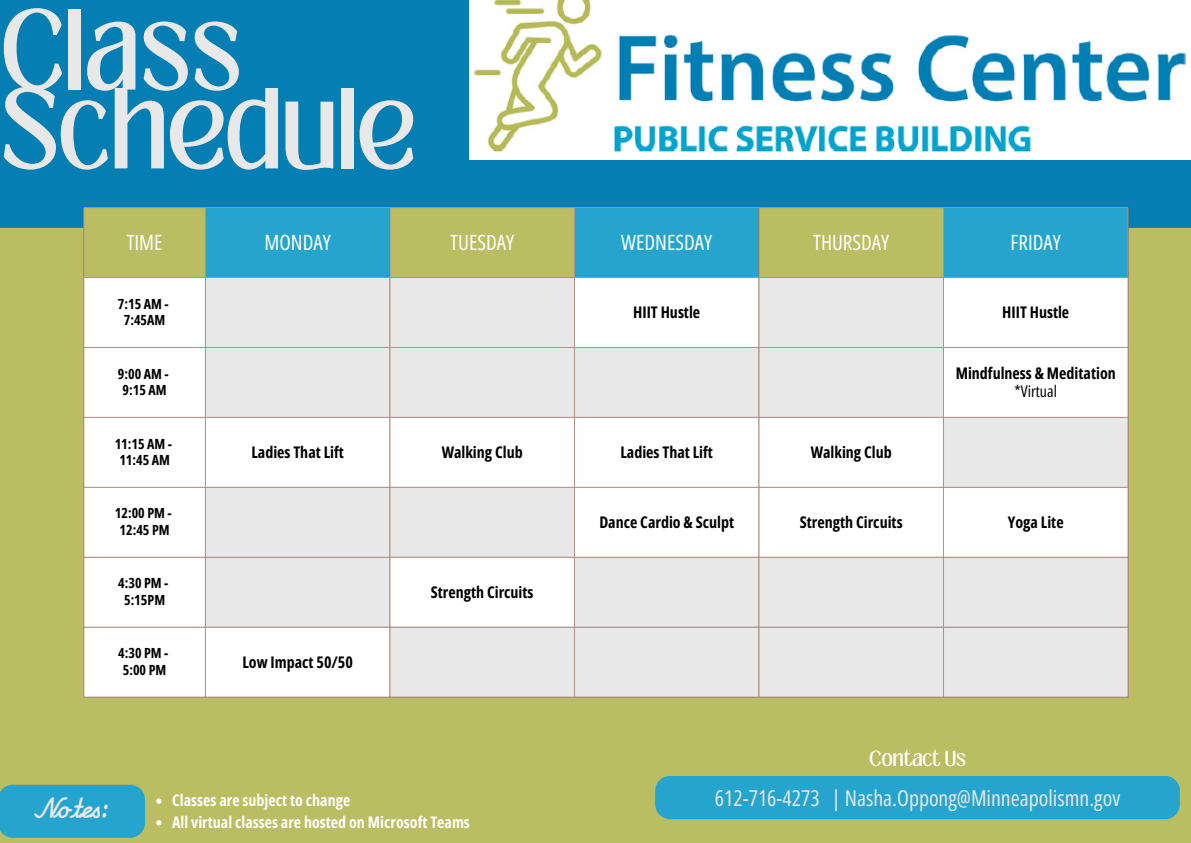
<style>
.page{position:relative;width:1191px;height:843px;background:#fff}
.page>*{position:absolute;margin:0;border:0;box-sizing:border-box;transform-origin:0 0}
.t1{font:88.1px/78.8px "Loubag";color:#e8e8e8}
.t2{font:700 24.2px "Euro Script";color:#e8e8e8}
.t3{font:21.9px "Open Sans Condensed";color:#e8e8e8}
.t4{font:21px "Open Sans Condensed";color:#fff}
.t5{font:16.7px "Loubag";color:#fefefe}
.t6{font:700 16px "Open Sans Condensed";color:#000}
.t7{font:700 16px "Open Sans Condensed";color:#fefefe}
.t8{font:16px "Open Sans Condensed";color:#000}
.t9{font:700 14px "Open Sans Condensed";color:#000}
</style>
<div class="page">
<div style="left:0;top:0;width:1190px;height:842px;background:#babd61"></div>
<div style="left:0;top:0;width:1190px;height:228px;background:#057eb3"></div>
<svg style="left:84px;top:208px;width:121px;height:69px"></svg>
<svg style="left:206px;top:208px;width:921px;height:69px;fill:#25a5cd"></svg>
<div style="left:84px;top:278px;width:121px;height:418px;background:#fff"></div>
<svg style="left:206px;top:278px;width:921px;height:418px;background:#efeeee"></svg>
<div style="left:390px;top:418px;width:553px;height:68px;background:#fefefe"></div>
<hr style="left:83px;top:208px;width:1px;height:488px;background:#b59088">
<hr style="left:205px;top:208px;width:1px;height:488px;background:#b59088">
<hr style="left:389px;top:208px;width:1px;height:488px;background:#b59088">
<hr style="left:574px;top:208px;width:1px;height:488px;background:#b59088">
<hr style="left:758px;top:208px;width:1px;height:488px;background:#b59088">
<hr style="left:943px;top:208px;width:1px;height:488px;background:#b59088">
<hr style="left:1127px;top:208px;width:1px;height:488px;background:#b59088">
<hr style="left:83px;top:207px;width:1045px;height:1px;background:#b59088">
<hr style="left:83px;top:277px;width:1045px;height:1px;background:#b59088">
<hr style="left:83px;top:347px;width:1045px;height:1px;background:#b59088">
<hr style="left:83px;top:417px;width:1045px;height:1px;background:#b59088">
<hr style="left:83px;top:486px;width:1045px;height:1px;background:#b59088">
<hr style="left:83px;top:556px;width:1045px;height:1px;background:#b59088">
<hr style="left:83px;top:626px;width:1045px;height:1px;background:#b59088">
<hr style="left:83px;top:696px;width:1045px;height:1px;background:#b59088">
<div style="left:0;top:784px;width:145px;height:53px;background:#25a5cd"></div>
<div style="left:655px;top:775px;width:524px;height:43px;background:#25a5cd;border-radius:15px"></div>
<img style="left:469px;top:0;width:721px;height:160px">
<svg style="left:156px;top:798px;width:5px;height:5px"></svg>
<svg style="left:156px;top:820px;width:5px;height:5px"></svg>
<p class="t1" style="left:0;top:13px;width:416px">Class<br>Schedule</p>
<h1 class="t4" style="left:127px;top:227px;width:37px">TIME</h1>
<p class="t4" style="left:264px;top:227px;width:68px">MONDAY</p>
<p class="t4" style="left:450px;top:227px;width:65px">TUESDAY</p>
<p class="t4" style="left:621px;top:227px;width:92px">WEDNESDAY</p>
<p class="t4" style="left:813px;top:227px;width:78px">THURSDAY</p>
<p class="t4" style="left:1010px;top:227px;width:52px">FRIDAY</p>
<p class="t9" style="left:118px;top:293px;width:52px">7:15 AM -</p>
<p class="t9" style="left:124px;top:310px;width:43px">7:45AM</p>
<p class="t9" style="left:118px;top:363px;width:52px">9:00 AM -</p>
<p class="t9" style="left:123px;top:380px;width:45px">9:15 AM</p>
<p class="t9" style="left:115px;top:433px;width:59px">11:15 AM -</p>
<p class="t9" style="left:119px;top:450px;width:52px">11:45 AM</p>
<p class="t6" style="left:633px;top:301px;width:68px">HIIT Hustle</p>
<p class="t6" style="left:1002px;top:301px;width:68px">HIIT Hustle</p>
<p class="t6" style="left:251px;top:441px;width:94px">Ladies That Lift</p>
<p class="t6" style="left:441px;top:441px;width:82px">Walking Club</p>
<p class="t6" style="left:620px;top:441px;width:94px">Ladies That Lift</p>
<p class="t6" style="left:810px;top:441px;width:82px">Walking Club</p>
<p class="t6" style="left:955px;top:361px;width:162px">Mindfulness &amp; Meditation</p>
<p class="t8" style="left:1014px;top:380px;width:44px">*Virtual</p>
<p class="t9" style="left:115px;top:503px;width:58px">12:00 PM -</p>
<p class="t9" style="left:120px;top:520px;width:52px">12:45 PM</p>
<p class="t6" style="left:599px;top:511px;width:136px">Dance Cardio &amp; Sculpt</p>
<p class="t6" style="left:799px;top:511px;width:104px">Strength Circuits</p>
<p class="t6" style="left:1007px;top:511px;width:57px">Yoga Lite</p>
<p class="t9" style="left:118px;top:573px;width:52px">4:30 PM -</p>
<p class="t9" style="left:124px;top:589px;width:42px">5:15PM</p>
<p class="t6" style="left:431px;top:581px;width:104px">Strength Circuits</p>
<p class="t9" style="left:118px;top:643px;width:52px">4:30 PM -</p>
<p class="t9" style="left:123px;top:659px;width:45px">5:00 PM</p>
<p class="t6" style="left:242px;top:650px;width:112px">Low Impact 50/50</p>
<h2 class="t2" style="left:35px;top:794px;width:75px">Notes:</h2>
<p class="t7" style="left:172px;top:788px;width:180px">Classes are subject to change</p>
<p class="t7" style="left:172px;top:810px;width:299px">All virtual classes are hosted on Microsoft Teams</p>
<h3 class="t5" style="left:869px;top:744px;width:98px">Contact Us</h3>
<p class="t3" style="left:714px;top:782px;width:407px">612-716-4273 | Nasha.Oppong@Minneapolismn.gov</p>
</div>
